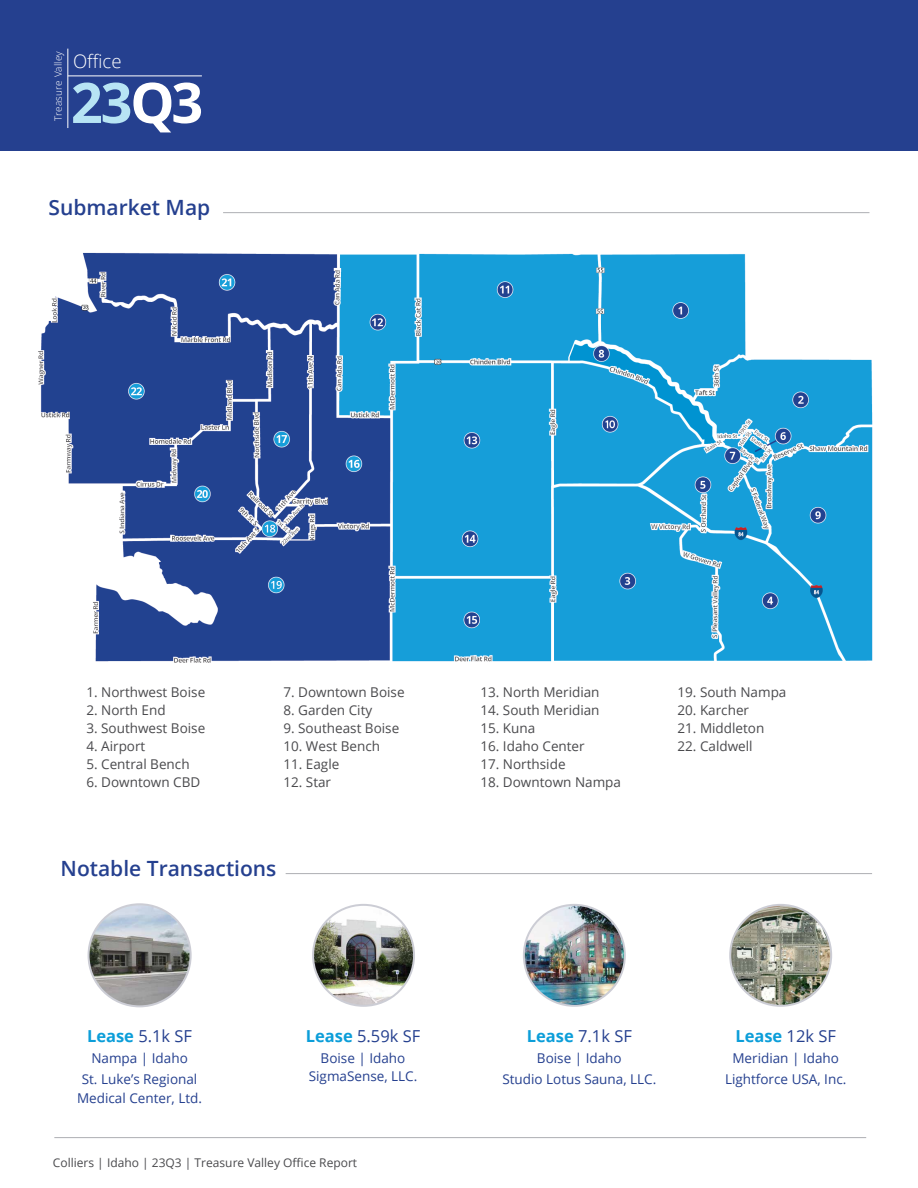
<style>
.page{position:relative;width:918px;height:1188px;background:#fff}
.page>*{position:absolute;margin:0;border:0;box-sizing:border-box;transform-origin:0 0}
.t1{font:700 55.8px "Open Sans";color:#b7e4f4}
.t2{font:600 21px "Open Sans";color:#25408f}
.t3{font:300 18.6px "Open Sans";color:#fff}
.t4{font:16.5px "Open Sans";color:#25408f}
.t5{font:700 16.5px "Open Sans";color:#0c9ed9}
.t6{font:13.5px "Open Sans";color:#4a4a4d}
.t7{font:13.5px/21px "Open Sans";color:#25408f;text-align:center}
.t8{font:12px "Open Sans";color:#4a4a4d}
.t9{font:300 9.9px "Open Sans";letter-spacing:.01em;color:#fff}
.s1{color:#fff}
.s2{font-weight:700;color:#0c9ed9}
.s3{font-weight:400;color:#25408f}
</style>
<div class="page">
<hr style="left:54px;top:1137px;width:812px;height:1px;background:#aeafb3">
<div style="left:0;top:0;width:918px;height:151px;background:#25408f"></div>
<hr style="left:68px;top:75px;width:134px;height:1px;background:#fff">
<hr style="left:67px;top:49px;width:1px;height:79px;background:#fff">
<img style="left:38px;top:252px;width:835px;height:411px">
<hr style="left:223px;top:212px;width:646px;height:1px;background:#aeafb3">
<hr style="left:286px;top:873px;width:586px;height:1px;background:#aeafb3">
<img style="left:524px;top:905px;width:101px;height:101px;border-radius:50px">
<div style="left:523px;top:904px;width:103px;height:103px;border:2px solid #cccdd5;border-radius:50%"></div>
<img style="left:313px;top:905px;width:101px;height:101px;border-radius:50px">
<div style="left:312px;top:904px;width:103px;height:103px;border:2px solid #cccdd5;border-radius:50%"></div>
<img style="left:89px;top:904px;width:102px;height:102px;border-radius:51px">
<div style="left:88px;top:903px;width:104px;height:104px;border:2px solid #cccdd5;border-radius:50%"></div>
<img style="left:730px;top:905px;width:101px;height:101px;border-radius:50px">
<div style="left:729px;top:904px;width:103px;height:103px;border:2px solid #cccdd5;border-radius:50%"></div>
<p class="t9" style="left:52px;top:121px;width:71px;rotate:-90deg">Treasure Valley</p>
<h3 class="t3" style="left:73px;top:49px;width:50px">Office</h3>
<h1 class="t1" style="left:71px;top:63px;width:134px">23<span class="s1">Q3</span></h1>
<h2 class="t2" style="left:49px;top:193px;width:163px">Submarket Map</h2>
<p class="t6" style="left:86px;top:682px;width:120px">1. Northwest Boise</p>
<p class="t6" style="left:86px;top:700px;width:81px">2. North End</p>
<p class="t6" style="left:86px;top:718px;width:120px">3. Southwest Boise</p>
<p class="t6" style="left:86px;top:736px;width:60px">4. Airport</p>
<p class="t6" style="left:86px;top:754px;width:105px">5. Central Bench</p>
<p class="t6" style="left:86px;top:772px;width:115px">6. Downtown CBD</p>
<p class="t6" style="left:283px;top:682px;width:123px">7. Downtown Boise</p>
<p class="t6" style="left:283px;top:700px;width:90px">8. Garden City</p>
<p class="t6" style="left:283px;top:718px;width:117px">9. Southeast Boise</p>
<p class="t6" style="left:283px;top:736px;width:98px">10. West Bench</p>
<p class="t6" style="left:283px;top:754px;width:57px">11. Eagle</p>
<p class="t6" style="left:283px;top:772px;width:49px">12. Star</p>
<h2 class="t2" style="left:61px;top:854px;width:217px">Notable Transactions</h2>
<p class="t4" style="left:87px;top:1025px;width:107px"><span class="s2">Lease</span> 5.1k SF</p>
<p class="t7" style="left:82px;top:1047px;width:117px">Nampa | Idaho<br>St. Luke’s Regional</p>
<p class="t7" style="left:77px;top:1088px;width:126px">Medical Center, Ltd.</p>
<p class="t4" style="left:306px;top:1025px;width:116px"><span class="s2">Lease</span> 5.59k SF</p>
<p class="t7" style="left:309px;top:1049px;width:110px;line-height:18px">Boise | Idaho<br>SigmaSense, LLC.</p>
<p class="t8" style="left:53px;top:1154px;width:306px">Colliers | Idaho | 23Q3 | Treasure Valley Office Report</p>
<p class="t6" style="left:480px;top:682px;width:121px">13. North Meridian</p>
<p class="t6" style="left:480px;top:700px;width:121px">14. South Meridian</p>
<p class="t6" style="left:480px;top:718px;width:56px">15. Kuna</p>
<p class="t6" style="left:480px;top:736px;width:106px">16. Idaho Center</p>
<p class="t6" style="left:480px;top:754px;width:87px">17. Northside</p>
<p class="t6" style="left:480px;top:772px;width:142px">18. Downtown Nampa</p>
<p class="t6" style="left:677px;top:682px;width:110px">19. South Nampa</p>
<p class="t6" style="left:677px;top:700px;width:73px">20. Karcher</p>
<p class="t6" style="left:677px;top:718px;width:88px">21. Middleton</p>
<p class="t6" style="left:677px;top:736px;width:77px">22. Caldwell</p>
<p class="t4" style="left:527px;top:1025px;width:107px"><span class="s2">Lease</span> 7.1k SF</p>
<p class="t7" style="left:502px;top:1047px;width:155px">Boise | Idaho<br>Studio Lotus Sauna, LLC.</p>
<p class="t5" style="left:735px;top:1024px;width:102px">Lease <span class="s3">12k SF</span></p>
<p class="t7" style="left:725px;top:1047px;width:123px">Meridian | Idaho<br>Lightforce USA, Inc.</p>
</div>
